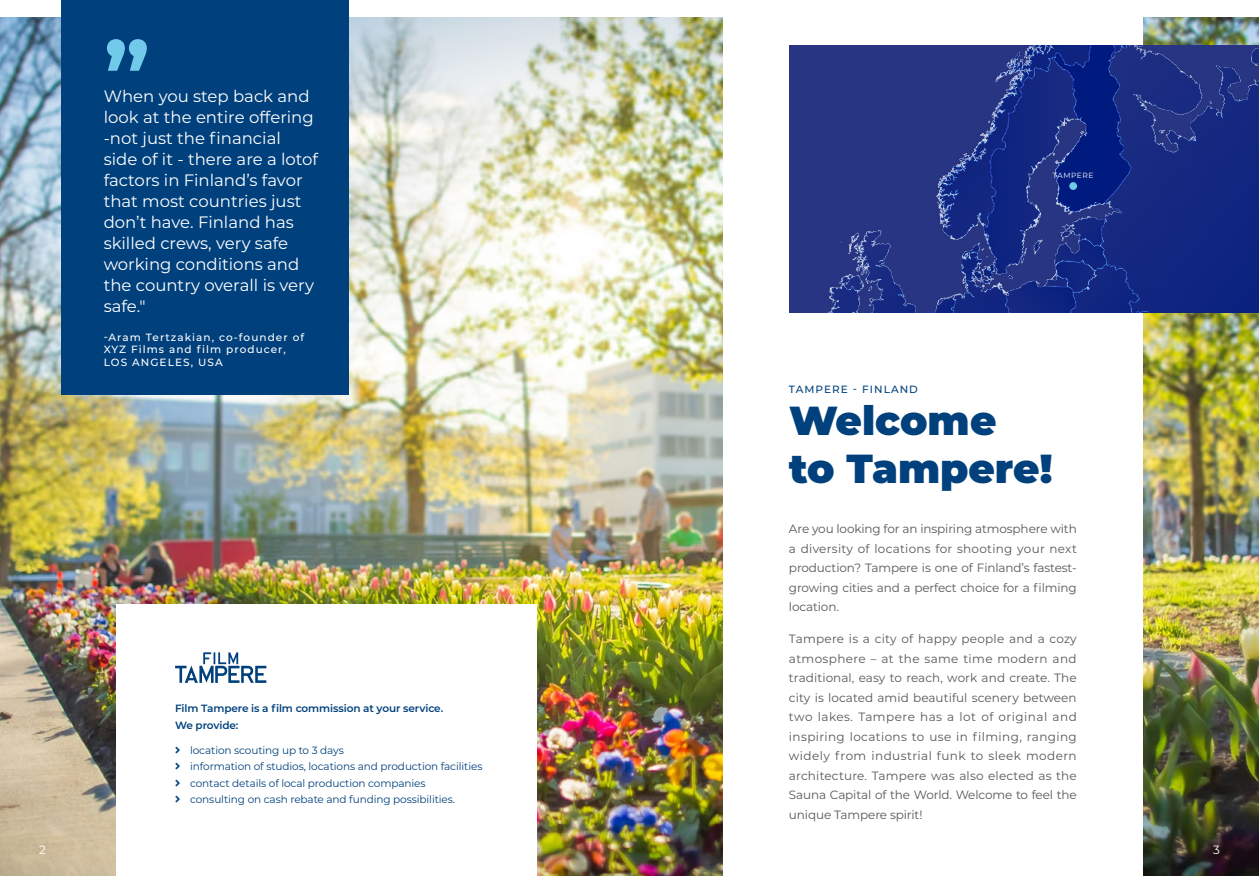
<style>
.page{position:relative;width:1259px;height:893px;background:#fff}
.page>*{position:absolute;margin:0;border:0;box-sizing:border-box;transform-origin:0 0}
.t1{font:700 93px "Montserrat";color:#72caeb}
.t2{font:900 40.5px/48px "Montserrat";color:#00417d}
.t3{font:16.5px/21px "Montserrat";color:#fff}
.t4{font:12px/19.5px "Montserrat";letter-spacing:-.01em;color:#575756;text-align:justify}
.t5{font:12px "Montserrat";color:#fff}
.t6{font:10.5px/16.5px "Montserrat";letter-spacing:-.01em;color:#00417d}
.t7{font:500 10.5px/12.6px "Montserrat";letter-spacing:.1em;color:#fff}
.t8{font:600 10.5px/16.5px "Montserrat";letter-spacing:-.01em;color:#00417d}
.t9{font:500 10.5px "Montserrat";letter-spacing:.1em;color:#00417d}
.t10{font:7.5px "Montserrat";letter-spacing:.075em;color:#fff}
</style>
<div class="page">
<img style="left:0;top:17px;width:722px;height:859px">
<img style="left:1143px;top:17px;width:116px;height:859px">
<div style="left:61px;top:0;width:288px;height:394px;background:#00417d"></div>
<div style="left:116px;top:604px;width:421px;height:288px;background:#fff"></div>
<svg style="left:175px;top:652px;width:91px;height:31px"></svg>
<div style="left:789px;top:46px;width:470px;height:267px;background:#283583"></div>
<img style="left:828px;top:46px;width:431px;height:267px">
<div style="left:1069px;top:182px;width:8px;height:8px;background:#72caeb;border-radius:50%"></div>
<h1 class="t1" style="left:104px;top:9px;width:48px">”</h1>
<p class="t3" style="left:104px;top:85px;width:216px">When you step back and look at the entire offering -not just the financial side of it - there are a lotof factors in Finland’s favor that most countries just don’t have. Finland has skilled crews, very safe working conditions and the country overall is very safe."</p>
<p class="t7" style="left:104px;top:330px;width:202px">-Aram Tertzakian, co-founder of<br>XYZ Films and film producer,<br>LOS ANGELES, USA</p>
<p class="t8" style="left:175px;top:700px;width:270px">Film Tampere is a film commission at your service.<br>We provide:</p>
<p class="t6" style="left:190px;top:741px;width:294px">location scouting up to 3 days<br>information of studios, locations and production facilities contact details of local production companies consulting on cash rebate and funding possibilities.</p>
<p class="t9" style="left:789px;top:382px;width:130px">TAMPERE - FINLAND</p>
<p class="t10" style="left:1052px;top:170px;width:42px">TAMPERE</p>
<h2 class="t2" style="left:789px;top:395px;width:265px">Welcome<br>to Tampere!</h2>
<p class="t4" style="left:789px;top:519px;width:289px">Are you looking for an inspiring atmosphere with a diversity of locations for shooting your next production? Tampere is one of Finland’s fastest&shy;growing cities and a perfect choice for a filming location.</p>
<p class="t4" style="left:789px;top:629px;width:289px">Tampere is a city of happy people and a cozy atmosphere – at the same time modern and traditional, easy to reach, work and create. The city is located amid beautiful scenery between two lakes. Tampere has a lot of original and inspiring locations to use in filming, ranging widely from industrial funk to sleek modern architecture. Tampere was also elected as the Sauna Capital of the World. Welcome to feel the unique Tampere spirit!</p>
<p class="t5" style="left:39px;top:841px;width:8px">2</p>
<p class="t5" style="left:1213px;top:841px;width:8px">3</p>
</div>
